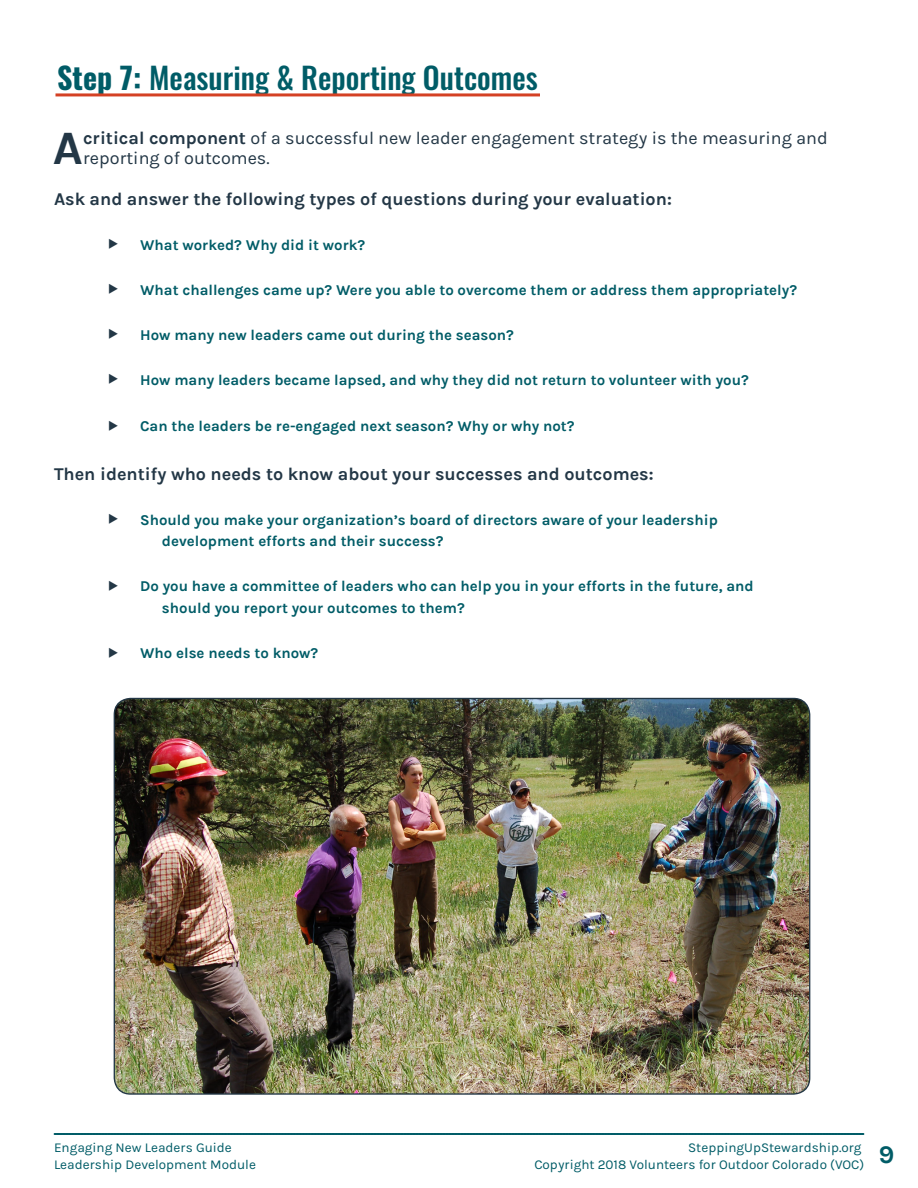
<style>
.page{position:relative;width:918px;height:1188px;background:#fff}
.page>*{position:absolute;margin:0;border:0;box-sizing:border-box;transform-origin:0 0}
.t1{font:700 48px "Karla";color:#233746}
.t2{font:500 30px "Oswald";color:#005c67}
.t3{font:700 18px "Karla";color:#233746}
.t4{font:18px/19.5px "Karla";color:#233746}
.t5{font:700 15px/21.6px "Karla";color:#005c67}
.t6{font:13.5px "Karla";color:#005c67}
.s1{font-weight:700}
.s2{color:#233746}
</style>
<div class="page">
<hr style="left:54px;top:1133px;width:810px;height:2px;background:#015c67">
<hr style="left:56px;top:93px;width:484px;height:3px;background:#d44124">
<img style="left:114px;top:698px;width:695px;height:396px">
<h2 class="t2" style="left:57px;top:62px;width:482px"><span class="s1">Step 7:</span> Measuring &amp; Reporting Outcomes</h2>
<h1 class="t1" style="left:53px;top:120px;width:32px">A</h1>
<p class="t4" style="left:83px;top:129px;width:746px"><span class="s1">critical component</span> of a successful new leader engagement strategy is the measuring and reporting of outcomes.</p>
<p class="t3" style="left:54px;top:188px;width:619px">Ask and answer the following types of questions during your evaluation:</p>
<p class="t5" style="left:108px;top:234px;width:259px"><span class="s2">◆</span> What worked? Why did it work?</p>
<p class="t5" style="left:108px;top:279px;width:691px"><span class="s2">◆</span> What challenges came up? Were you able to overcome them or address them appropriately?</p>
<p class="t5" style="left:108px;top:324px;width:407px"><span class="s2">◆</span> How many new leaders came out during the season?</p>
<p class="t5" style="left:108px;top:369px;width:642px"><span class="s2">◆</span> How many leaders became lapsed, and why they did not return to volunteer with you?</p>
<p class="t5" style="left:108px;top:415px;width:468px"><span class="s2">◆</span> Can the leaders be re-engaged next season? Why or why not?</p>
<p class="t3" style="left:54px;top:463px;width:601px">Then identify who needs to know about your successes and outcomes:</p>
<p class="t5" style="left:162px;top:509px;width:557px;text-indent:-54px"><span class="s2">◆</span> Should you make your organization’s board of directors aware of your leadership development efforts and their success?</p>
<p class="t5" style="left:162px;top:576px;width:593px;text-indent:-54px"><span class="s2">◆</span> Do you have a committee of leaders who can help you in your efforts in the future, and should you report your outcomes to them?</p>
<p class="t5" style="left:108px;top:642px;width:212px"><span class="s2">◆</span> Who else needs to know?</p>
<p class="t6" style="left:54px;top:1141px;width:179px">Engaging New Leaders Guide</p>
<p class="t6" style="left:688px;top:1141px;width:175px">SteppingUpStewardship.org</p>
<p class="t6" style="left:54px;top:1157px;width:204px">Leadership Development Module</p>
<p class="t6" style="left:534px;top:1157px;width:362px">Copyright 2018 Volunteers for Outdoor Colorado (VOC) <sup>9</sup></p>
</div>
